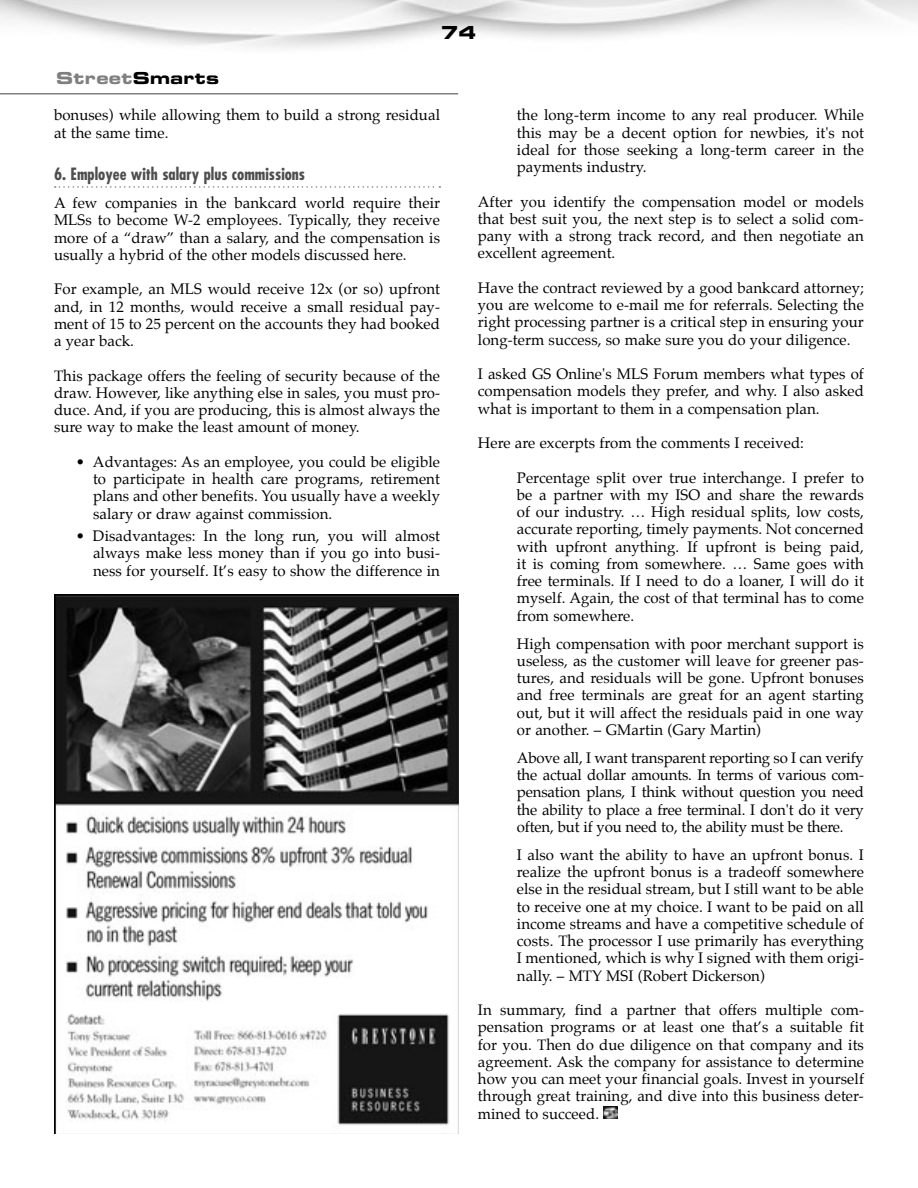
<style>
.page{position:relative;width:918px;height:1188px;background:#fff}
.page>*{position:absolute;margin:0;border:0;box-sizing:border-box;transform-origin:0 0}
.t1{font:18px "Eurostile Bold Extended Two";color:#000}
.t2{font:700 condensed 16.5px "Futura";color:#4e4e4e}
.t3{font:16.5px "Eurostile Bold Extended Two";letter-spacing:.02em;color:#7f7f7f}
.t4{font:15px/17.2px "Palatino";letter-spacing:.005em;color:#000;text-align:justify}
.s1{color:#000}
</style>
<div class="page">
<hr style="left:0;top:93px;width:458px;height:1px;background:#7f7f7f">
<svg style="left:55px;top:186px;width:385px;height:2px"></svg>
<svg style="left:604px;top:1107px;width:13px;height:12px"></svg>
<svg style="left:54px;top:594px;width:405px;height:540px"></svg>
<p class="t3" style="left:56px;top:73px;width:165px">Street<span class="s1">Smarts</span></p>
<p class="t1" style="left:441px;top:26px;width:37px">74</p>
<p class="t4" style="left:54px;top:108px;width:388px">bonuses) while allowing them to build a strong residual at the same time.</p>
<p class="t2" style="left:54px;top:167px;width:253px">6. Employee with salary plus commissions</p>
<p class="t4" style="left:54px;top:195px;width:388px">A few companies in the bankcard world require their MLSs to become W-2 employees. Typically, they receive more of a “draw” than a salary, and the compensation is usually a hybrid of the other models discussed here.</p>
<p class="t4" style="left:54px;top:282px;width:388px">For example, an MLS would receive 12x (or so) upfront and, in 12 months, would receive a small residual pay&shy;ment of 15 to 25 percent on the accounts they had booked a year back.</p>
<p class="t4" style="left:54px;top:368px;width:388px">This package offers the feeling of security because of the draw. However, like anything else in sales, you must pro&shy;duce. And, if you are producing, this is almost always the sure way to make the least amount of money.</p>
<p class="t4" style="left:93px;top:454px;width:349px;text-indent:-17px">• Advantages: As an employee, you could be eligible to participate in health care programs, retirement plans and other benefits. You usually have a weekly salary or draw against commission.</p>
<p class="t4" style="left:93px;top:529px;width:349px;text-indent:-17px">• Disadvantages: In the long run, you will almost always make less money than if you go into busi&shy;ness for yourself. It’s easy to show the difference in</p>
<p class="t4" style="left:517px;top:108px;width:349px">the long-term income to any real producer. While this may be a decent option for newbies, it's not ideal for those seeking a long-term career in the payments industry.</p>
<p class="t4" style="left:478px;top:194px;width:388px">After you identify the compensation model or models that best suit you, the next step is to select a solid com&shy;pany with a strong track record, and then negotiate an excellent agreement.</p>
<p class="t4" style="left:478px;top:280px;width:388px">Have the contract reviewed by a good bankcard attorney; you are welcome to e-mail me for referrals. Selecting the right processing partner is a critical step in ensuring your long-term success, so make sure you do your diligence.</p>
<p class="t4" style="left:478px;top:366px;width:388px">I asked GS Online's MLS Forum members what types of compensation models they prefer, and why. I also asked what is important to them in a compensation plan.</p>
<p class="t4" style="left:478px;top:435px;width:328px">Here are excerpts from the comments I received:</p>
<p class="t4" style="left:517px;top:470px;width:349px">Percentage split over true interchange. I prefer to be a partner with my ISO and share the rewards of our industry. … High residual splits, low costs, accurate reporting, timely payments. Not concerned with upfront anything. If upfront is being paid, it is coming from somewhere. … Same goes with free terminals. If I need to do a loaner, I will do it myself. Again, the cost of that terminal has to come from somewhere.</p>
<p class="t4" style="left:517px;top:636px;width:349px">High compensation with poor merchant support is useless, as the customer will leave for greener pas&shy;tures, and residuals will be gone. Upfront bonuses and free terminals are great for an agent starting out, but it will affect the residuals paid in one way or another. – GMartin (Gary Martin)</p>
<p class="t4" style="left:517px;top:750px;width:349px">Above all, I want transparent reporting so I can verify the actual dollar amounts. In terms of various com&shy;pensation plans, I think without question you need the ability to place a free terminal. I don't do it very often, but if you need to, the ability must be there.</p>
<p class="t4" style="left:517px;top:847px;width:349px">I also want the ability to have an upfront bonus. I realize the upfront bonus is a tradeoff somewhere else in the residual stream, but I still want to be able to receive one at my choice. I want to be paid on all income streams and have a competitive schedule of costs. The processor I use primarily has everything I mentioned, which is why I signed with them origi&shy;nally. – MTY MSI (Robert Dickerson)</p>
<p class="t4" style="left:478px;top:1003px;width:388px">In summary, find a partner that offers multiple com&shy;pensation programs or at least one that’s a suitable fit for you. Then do due diligence on that company and its agreement. Ask the company for assistance to determine how you can meet your financial goals. Invest in yourself through great training, and dive into this business deter&shy;mined to succeed.</p>
</div>
